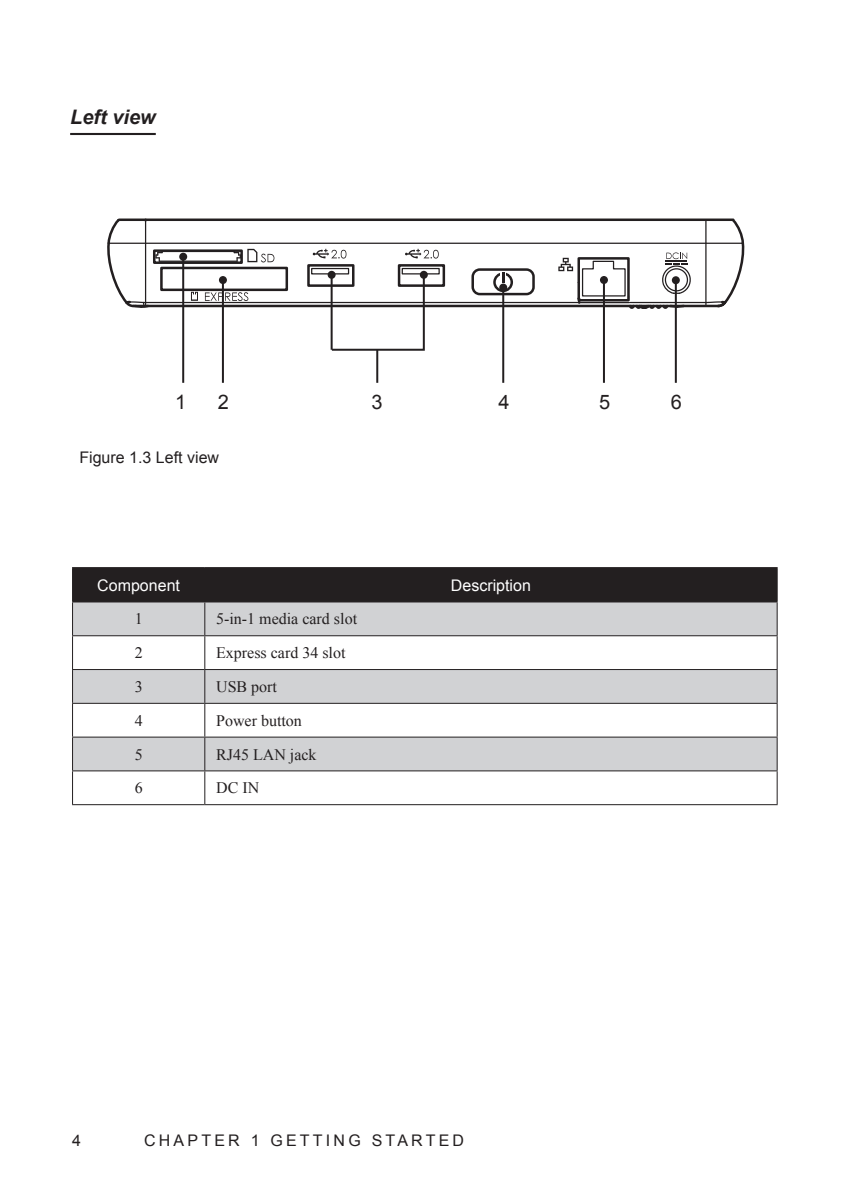
<style>
.page{position:relative;width:851px;height:1191px;background:#fff}
.page>*{position:absolute;margin:0;border:0;box-sizing:border-box;transform-origin:0 0}
.picture_title{font:italic 700 20px "Arial";color:#231f20}
.t1{font:20px "Arial";color:#231f20}
.text{font:16px "Times New Roman";color:#231f20}
.t2{font:16px "Arial";letter-spacing:.2em;color:#231f20}
.Table_head{font:16px "Arial";color:#fff}
.t3{font:16px "Arial";color:#231f20}
.table_body{font:16px "Times New Roman";color:#231f20}
</style>
<div class="page">
<hr style="left:70px;top:133px;width:86px;height:2px;background:#231f20">
<hr style="left:182px;top:257px;width:2px;height:126px;background:#231f20">
<hr style="left:222px;top:280px;width:2px;height:103px;background:#231f20">
<hr style="left:502px;top:287px;width:2px;height:96px;background:#231f20">
<div style="left:73px;top:568px;width:703px;height:33px;background:#231f20"></div>
<svg style="left:73px;top:602px;width:703px;height:168px;fill:#d1d2d4"></svg>
<hr style="left:72px;top:567px;width:133px;height:1px;background:#231f20">
<hr style="left:72px;top:568px;width:1px;height:33px;background:#231f20">
<hr style="left:205px;top:567px;width:572px;height:1px;background:#231f20">
<hr style="left:204px;top:568px;width:1px;height:33px;background:#231f20">
<hr style="left:776px;top:568px;width:1px;height:33px;background:#231f20">
<hr style="left:72px;top:601px;width:133px;height:1px;background:#231f20">
<hr style="left:72px;top:602px;width:1px;height:33px;background:#231f20">
<hr style="left:205px;top:601px;width:572px;height:1px;background:#231f20">
<hr style="left:204px;top:602px;width:1px;height:33px;background:#231f20">
<hr style="left:776px;top:602px;width:1px;height:33px;background:#231f20">
<hr style="left:72px;top:635px;width:133px;height:1px;background:#231f20">
<hr style="left:72px;top:636px;width:1px;height:33px;background:#231f20">
<hr style="left:205px;top:635px;width:572px;height:1px;background:#231f20">
<hr style="left:204px;top:636px;width:1px;height:33px;background:#231f20">
<hr style="left:776px;top:636px;width:1px;height:33px;background:#231f20">
<hr style="left:72px;top:669px;width:133px;height:1px;background:#231f20">
<hr style="left:72px;top:670px;width:1px;height:33px;background:#231f20">
<hr style="left:205px;top:669px;width:572px;height:1px;background:#231f20">
<hr style="left:204px;top:670px;width:1px;height:33px;background:#231f20">
<hr style="left:776px;top:670px;width:1px;height:33px;background:#231f20">
<hr style="left:72px;top:703px;width:133px;height:1px;background:#231f20">
<hr style="left:72px;top:704px;width:1px;height:32px;background:#231f20">
<hr style="left:205px;top:703px;width:572px;height:1px;background:#231f20">
<hr style="left:204px;top:704px;width:1px;height:32px;background:#231f20">
<hr style="left:776px;top:704px;width:1px;height:32px;background:#231f20">
<hr style="left:72px;top:736px;width:133px;height:1px;background:#231f20">
<hr style="left:72px;top:737px;width:1px;height:33px;background:#231f20">
<hr style="left:205px;top:736px;width:572px;height:1px;background:#231f20">
<hr style="left:204px;top:737px;width:1px;height:33px;background:#231f20">
<hr style="left:776px;top:737px;width:1px;height:33px;background:#231f20">
<hr style="left:72px;top:770px;width:133px;height:1px;background:#231f20">
<hr style="left:72px;top:771px;width:1px;height:33px;background:#231f20">
<hr style="left:205px;top:770px;width:572px;height:1px;background:#231f20">
<hr style="left:204px;top:771px;width:1px;height:33px;background:#231f20">
<hr style="left:776px;top:771px;width:1px;height:33px;background:#231f20">
<hr style="left:72px;top:804px;width:133px;height:1px;background:#231f20">
<hr style="left:205px;top:804px;width:572px;height:1px;background:#231f20">
<hr style="left:603px;top:280px;width:2px;height:103px;background:#231f20">
<hr style="left:674px;top:280px;width:2px;height:103px;background:#231f20">
<svg style="left:107px;top:218px;width:638px;height:134px"></svg>
<div style="left:160px;top:267px;width:128px;height:24px;border:3px solid #231f20"></div>
<div style="left:153px;top:249px;width:90px;height:15px;border:3px solid #231f20"></div>
<div style="left:471px;top:268px;width:63px;height:27px;border:3px solid #231f20;border-radius:7px"></div>
<div style="left:577px;top:257px;width:52px;height:44px;border:3px solid #231f20"></div>
<div style="left:664px;top:268px;width:24px;height:23px;border:1px solid #231f20;border-radius:50%"></div>
<div style="left:307px;top:264px;width:47px;height:23px;border:3px solid #231f20"></div>
<div style="left:311px;top:268px;width:38px;height:6px;border:1px solid #231f20"></div>
<div style="left:398px;top:264px;width:47px;height:23px;border:3px solid #231f20"></div>
<div style="left:401px;top:268px;width:38px;height:6px;border:1px solid #231f20"></div>
<hr style="left:376px;top:350px;width:2px;height:33px;background:#231f20">
<p class="picture_title" style="left:70px;top:104px;width:87px">Left view</p>
<p class="t1" style="left:175px;top:388px;width:13px">1</p>
<p class="t1" style="left:218px;top:388px;width:13px">2</p>
<p class="t1" style="left:371px;top:388px;width:13px">3</p>
<p class="t1" style="left:498px;top:388px;width:13px">4</p>
<p class="t1" style="left:599px;top:388px;width:13px">5</p>
<p class="t1" style="left:670px;top:388px;width:13px">6</p>
<p class="t3" style="left:79px;top:446px;width:141px">Figure 1.3 Left view</p>
<p class="Table_head" style="left:97px;top:574px;width:84px">Component</p>
<p class="Table_head" style="left:451px;top:574px;width:82px">Description</p>
<p class="table_body" style="left:135px;top:608px;width:9px">1</p>
<p class="text" style="left:216px;top:608px;width:142px">5-in-1 media card slot</p>
<p class="table_body" style="left:135px;top:642px;width:9px">2</p>
<p class="text" style="left:216px;top:642px;width:131px">Express card 34 slot</p>
<p class="table_body" style="left:135px;top:676px;width:9px">3</p>
<p class="text" style="left:216px;top:676px;width:62px">USB port</p>
<p class="table_body" style="left:135px;top:709px;width:9px">4</p>
<p class="text" style="left:216px;top:709px;width:87px">Power button</p>
<p class="table_body" style="left:135px;top:743px;width:9px">5</p>
<p class="text" style="left:216px;top:743px;width:102px">RJ45 LAN jack</p>
<p class="table_body" style="left:135px;top:777px;width:9px">6</p>
<p class="text" style="left:216px;top:777px;width:45px">DC IN</p>
<p class="t2" style="left:72px;top:1129px;width:10px">4</p>
<p class="t2" style="left:144px;top:1129px;width:321px">CHAPTER 1 GETTING STARTED</p>
</div>
